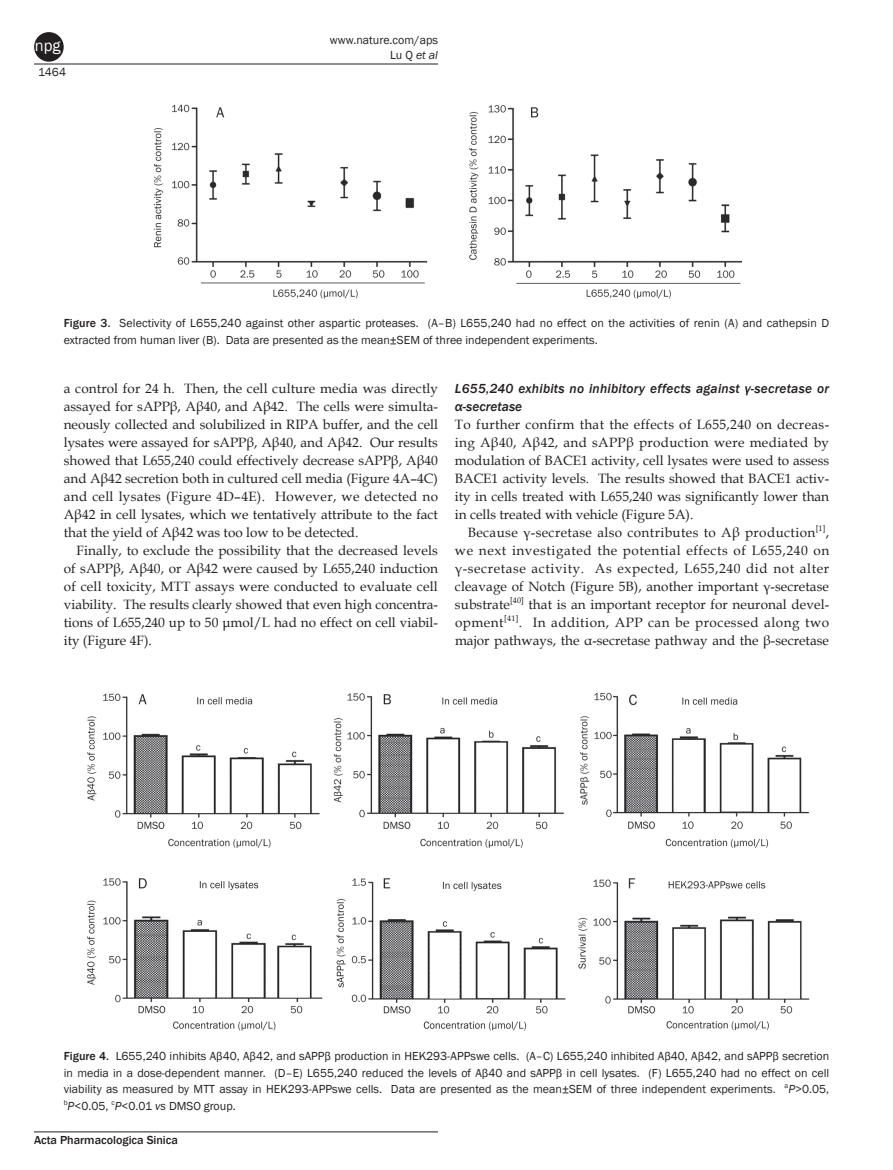
<style>
.page{position:relative;width:893px;height:1170px;background:#fff}
.page>*{position:absolute;margin:0;border:0;box-sizing:border-box;transform-origin:0 0}
.t1{font:16.5px "Franklin Gothic";color:#fff}
.t2{font:13.5px/18px "Book Antiqua";color:#231f20;text-align:justify}
.t3{font:italic 500 13.5px/18px "Franklin Gothic";letter-spacing:.015em;color:#231f20}
.t4{font:12px/16.5px "Franklin Gothic";color:#231f20;text-align:right}
.t5{font:500 12px "Franklin Gothic";color:#231f20}
.s1{font-style:italic}
.s2{font-weight:500}
</style>
<div class="page">
<hr style="left:34px;top:64px;width:404px;height:1px;background:#231f20">
<hr style="left:34px;top:1131px;width:404px;height:1px;background:#231f20">
<div style="left:34px;top:32px;width:30px;height:30px;background:#231f20;border-radius:50%"></div>
<img style="left:153px;top:104px;width:589px;height:195px">
<img style="left:87px;top:693px;width:723px;height:338px">
<p class="t1" style="left:35px;top:35px;width:27px">npg</p>
<p class="t4" style="left:38px;top:64px;width:29px">1464</p>
<p class="t4" style="left:330px;top:32px;width:110px;line-height:15px">www.nature.com/aps<br>Lu Q <span class="s1">et al</span></p>
<p class="t4" style="left:64px;top:315px;width:767px;text-align:left"><span class="s2">Figure 3.</span> Selectivity of L655,240 against other aspartic proteases. (A–B) L655,240 had no effect on the activities of renin (A) and cathepsin D extracted from human liver (B). Data are presented as the mean±SEM of three independent experiments.</p>
<p class="t2" style="left:64px;top:379px;width:376px">a control for 24 h. Then, the cell culture media was directly assayed for sAPPβ, Aβ40, and Aβ42. The cells were simulta&shy;neously collected and solubilized in RIPA buffer, and the cell lysates were assayed for sAPPβ, Aβ40, and Aβ42. Our results showed that L655,240 could effectively decrease sAPPβ, Aβ40 and Aβ42 secretion both in cultured cell media (Figure 4A–4C) and cell lysates (Figure 4D–4E). However, we detected no Aβ42 in cell lysates, which we tentatively attribute to the fact that the yield of Aβ42 was too low to be detected.</p>
<p class="t2" style="left:64px;top:541px;width:376px;text-indent:13px">Finally, to exclude the possibility that the decreased levels of sAPPβ, Aβ40, or Aβ42 were caused by L655,240 induction of cell toxicity, MTT assays were conducted to evaluate cell viability. The results clearly showed that even high concentra&shy;tions of L655,240 up to 50 μmol/L had no effect on cell viabil&shy;ity (Figure 4F).</p>
<p class="t3" style="left:455px;top:379px;width:376px">L655,240 exhibits no inhibitory effects against γ-secretase or α-secretase</p>
<p class="t2" style="left:455px;top:415px;width:376px">To further confirm that the effects of L655,240 on decreas&shy;ing Aβ40, Aβ42, and sAPPβ production were mediated by modulation of BACE1 activity, cell lysates were used to assess BACE1 activity levels. The results showed that BACE1 activ&shy;ity in cells treated with L655,240 was significantly lower than in cells treated with vehicle (Figure 5A).</p>
<p class="t2" style="left:455px;top:523px;width:376px;text-indent:13px">Because γ-secretase also contributes to Aβ production<sup>[1]</sup>, we next investigated the potential effects of L655,240 on γ-secretase activity. As expected, L655,240 did not alter cleavage of Notch (Figure 5B), another important γ-secretase substrate<sup>[40]</sup> that is an important receptor for neuronal devel&shy;opment<sup>[41]</sup>. In addition, APP can be processed along two major pathways, the α-secretase pathway and the β-secretase</p>
<p class="t4" style="left:64px;top:1048px;width:767px;text-align:justify"><span class="s2">Figure 4.</span> L655,240 inhibits Aβ40, Aβ42, and sAPPβ production in HEK293-APPswe cells. (A–C) L655,240 inhibited Aβ40, Aβ42, and sAPPβ secretion in media in a dose-dependent manner. (D–E) L655,240 reduced the levels of Aβ40 and sAPPβ in cell lysates. (F) L655,240 had no effect on cell viability as measured by MTT assay in HEK293-APPswe cells. Data are presented as the mean±SEM of three independent experiments. <sup>a</sup><span class="s1">P</span>&gt;0.05, <sup>b</sup><span class="s1">P</span>&lt;0.05, <sup>c</sup><span class="s1">P</span>&lt;0.01 <span class="s1">vs</span> DMSO group.</p>
<p class="t5" style="left:34px;top:1132px;width:145px">Acta Pharmacologica Sinica</p>
</div>
